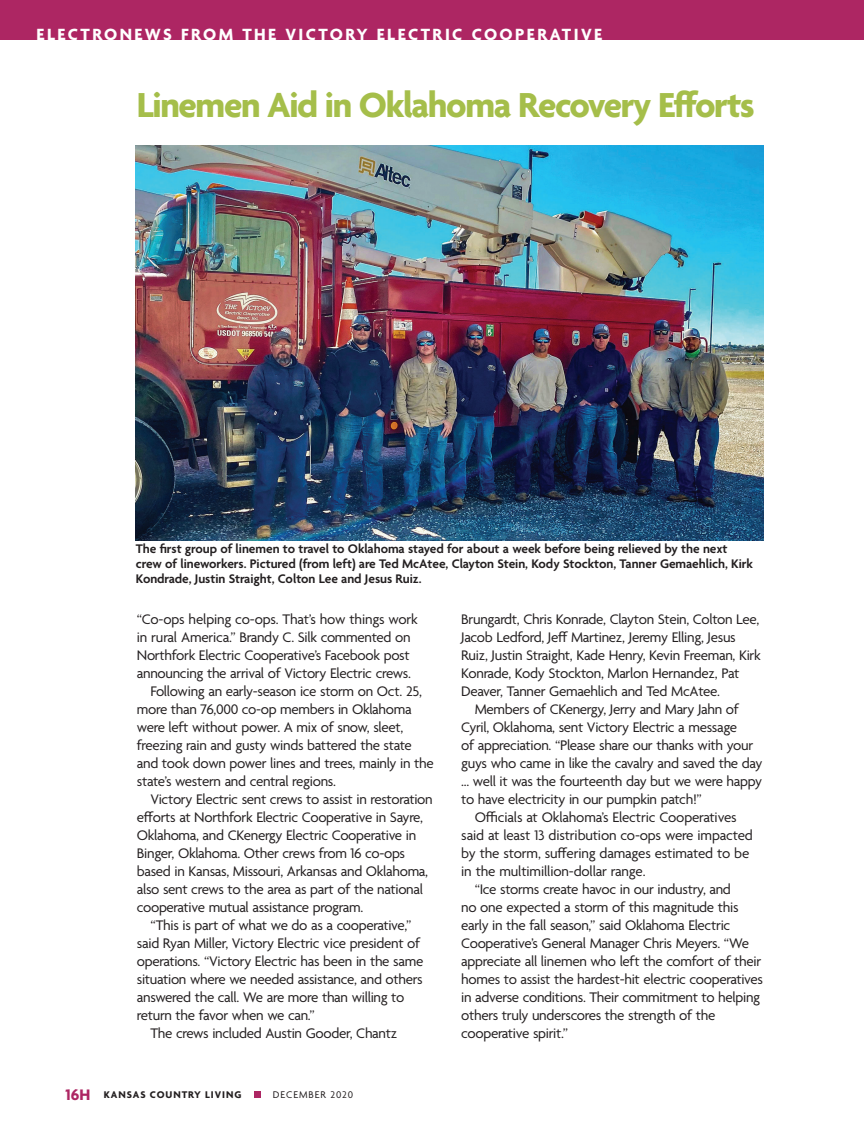
<style>
.page{position:relative;width:864px;height:1134px;background:#fff}
.page>*{position:absolute;margin:0;border:0;box-sizing:border-box;transform-origin:0 0}
.t1{font:700 37.5px "Agenda";letter-spacing:-.035em;color:#a5be4a}
.t2{font:700 17.55px "Agenda";letter-spacing:.14em;color:#fff}
.t3{font:15px/18px "Agenda";letter-spacing:-.02em;color:#231f20}
.t4{font:600 13.5px/15px "Agenda";letter-spacing:-.005em;color:#231f20}
.t5{font:700 10.5px "Agenda";letter-spacing:.09em;color:#231f20}
.t6{font:10.5px "Agenda";letter-spacing:.09em;color:#231f20}
.s1{font-size:16.5px;color:#ad2663}
</style>
<div class="page">
<img style="left:136px;top:146px;width:627px;height:394px">
<div style="left:254px;top:1091px;width:7px;height:7px;background:#ad2663"></div>
<div style="left:0;top:0;width:864px;height:40px;background:#ad2663"></div>
<p class="t2" style="left:37px;top:25px;width:567px">ELECTRONEWS FROM THE VICTORY ELECTRIC COOPERATIVE</p>
<h1 class="t1" style="left:137px;top:85px;width:619px">Linemen Aid in Oklahoma Recovery Efforts</h1>
<p class="t4" style="left:136px;top:542px;width:619px">The first group of linemen to travel to Oklahoma stayed for about a week before being relieved by the next crew of lineworkers. Pictured (from left) are Ted McAtee, Clayton Stein, Kody Stockton, Tanner Gemaehlich, Kirk<br>Kondrade, Justin Straight, Colton Lee and Jesus Ruiz.</p>
<p class="t3" style="left:137px;top:611px;width:283px">“Co-ops helping co-ops. That’s how things work</p>
<p class="t3" style="left:137px;top:629px;width:275px">in rural America.” Brandy C. Silk commented on</p>
<p class="t3" style="left:137px;top:647px;width:274px">Northfork Electric Cooperative’s Facebook post</p>
<p class="t3" style="left:137px;top:665px;width:276px">announcing the arrival of Victory Electric crews.</p>
<p class="t3" style="left:150px;top:683px;width:273px">Following an early-season ice storm on Oct. 25,</p>
<p class="t3" style="left:137px;top:701px;width:276px">more than 76,000 co-op members in Oklahoma</p>
<p class="t3" style="left:137px;top:719px;width:268px">were left without power. A mix of snow, sleet,</p>
<p class="t3" style="left:137px;top:737px;width:277px">freezing rain and gusty winds battered the state</p>
<p class="t3" style="left:137px;top:755px;width:298px">and took down power lines and trees, mainly in the</p>
<p class="t3" style="left:137px;top:773px;width:201px">state’s western and central regions.</p>
<p class="t3" style="left:150px;top:791px;width:284px">Victory Electric sent crews to assist in restoration</p>
<p class="t3" style="left:137px;top:809px;width:288px">efforts at Northfork Electric Cooperative in Sayre,</p>
<p class="t3" style="left:137px;top:827px;width:281px">Oklahoma, and CKenergy Electric Cooperative in</p>
<p class="t3" style="left:137px;top:845px;width:270px">Binger, Oklahoma. Other crews from 16 co-ops</p>
<p class="t3" style="left:137px;top:863px;width:293px">based in Kansas, Missouri, Arkansas and Oklahoma,</p>
<p class="t3" style="left:137px;top:881px;width:288px">also sent crews to the area as part of the national</p>
<p class="t3" style="left:137px;top:899px;width:228px">cooperative mutual assistance program.</p>
<p class="t3" style="left:150px;top:917px;width:263px">“This is part of what we do as a cooperative,”</p>
<p class="t3" style="left:137px;top:935px;width:285px">said Ryan Miller, Victory Electric vice president of</p>
<p class="t3" style="left:137px;top:953px;width:288px">operations. “Victory Electric has been in the same</p>
<p class="t3" style="left:137px;top:971px;width:287px">situation where we needed assistance, and others</p>
<p class="t3" style="left:137px;top:989px;width:269px">answered the call. We are more than willing to</p>
<p class="t3" style="left:137px;top:1007px;width:179px">return the favor when we can.”</p>
<p class="t3" style="left:150px;top:1025px;width:248px">The crews included Austin Gooder, Chantz</p>
<p class="t5" style="left:66px;top:1089px;width:177px"><span class="s1">16H</span> KANSAS COUNTRY LIVING</p>
<p class="t6" style="left:273px;top:1089px;width:82px">DECEMBER 2020</p>
<p class="t3" style="left:461px;top:611px;width:301px">Brungardt, Chris Konrade, Clayton Stein, Colton Lee, Jacob Ledford, Jeff Martinez, Jeremy Elling, Jesus Ruiz, Justin Straight, Kade Henry, Kevin Freeman, Kirk Konrade, Kody Stockton, Marlon Hernandez, Pat Deaver, Tanner Gemaehlich and Ted McAtee.</p>
<p class="t3" style="left:475px;top:701px;width:266px">Members of CKenergy, Jerry and Mary Jahn of</p>
<p class="t3" style="left:461px;top:719px;width:277px">Cyril, Oklahoma, sent Victory Electric a message</p>
<p class="t3" style="left:461px;top:737px;width:293px">of appreciation. “Please share our thanks with your</p>
<p class="t3" style="left:461px;top:755px;width:303px">guys who came in like the cavalry and saved the day</p>
<p class="t3" style="left:461px;top:773px;width:302px">... well it was the fourteenth day but we were happy</p>
<p class="t3" style="left:461px;top:791px;width:242px">to have electricity in our pumpkin patch!”</p>
<p class="t3" style="left:475px;top:809px;width:264px">Officials at Oklahoma’s Electric Cooperatives</p>
<p class="t3" style="left:461px;top:827px;width:293px">said at least 13 distribution co-ops were impacted</p>
<p class="t3" style="left:461px;top:845px;width:290px">by the storm, suffering damages estimated to be</p>
<p class="t3" style="left:461px;top:863px;width:186px">in the multimillion-dollar range.</p>
<p class="t3" style="left:475px;top:881px;width:258px">“Ice storms create havoc in our industry, and</p>
<p class="t3" style="left:461px;top:899px;width:279px">no one expected a storm of this magnitude this</p>
<p class="t3" style="left:461px;top:917px;width:271px">early in the fall season,” said Oklahoma Electric</p>
<p class="t3" style="left:461px;top:935px;width:289px">Cooperative’s General Manager Chris Meyers. “We</p>
<p class="t3" style="left:461px;top:953px;width:302px">appreciate all linemen who left the comfort of their</p>
<p class="t3" style="left:461px;top:971px;width:303px">homes to assist the hardest-hit electric cooperatives</p>
<p class="t3" style="left:461px;top:989px;width:300px">in adverse conditions. Their commitment to helping</p>
<p class="t3" style="left:461px;top:1007px;width:256px">others truly underscores the strength of the</p>
<p class="t3" style="left:461px;top:1025px;width:108px">cooperative spirit.”</p>
</div>
